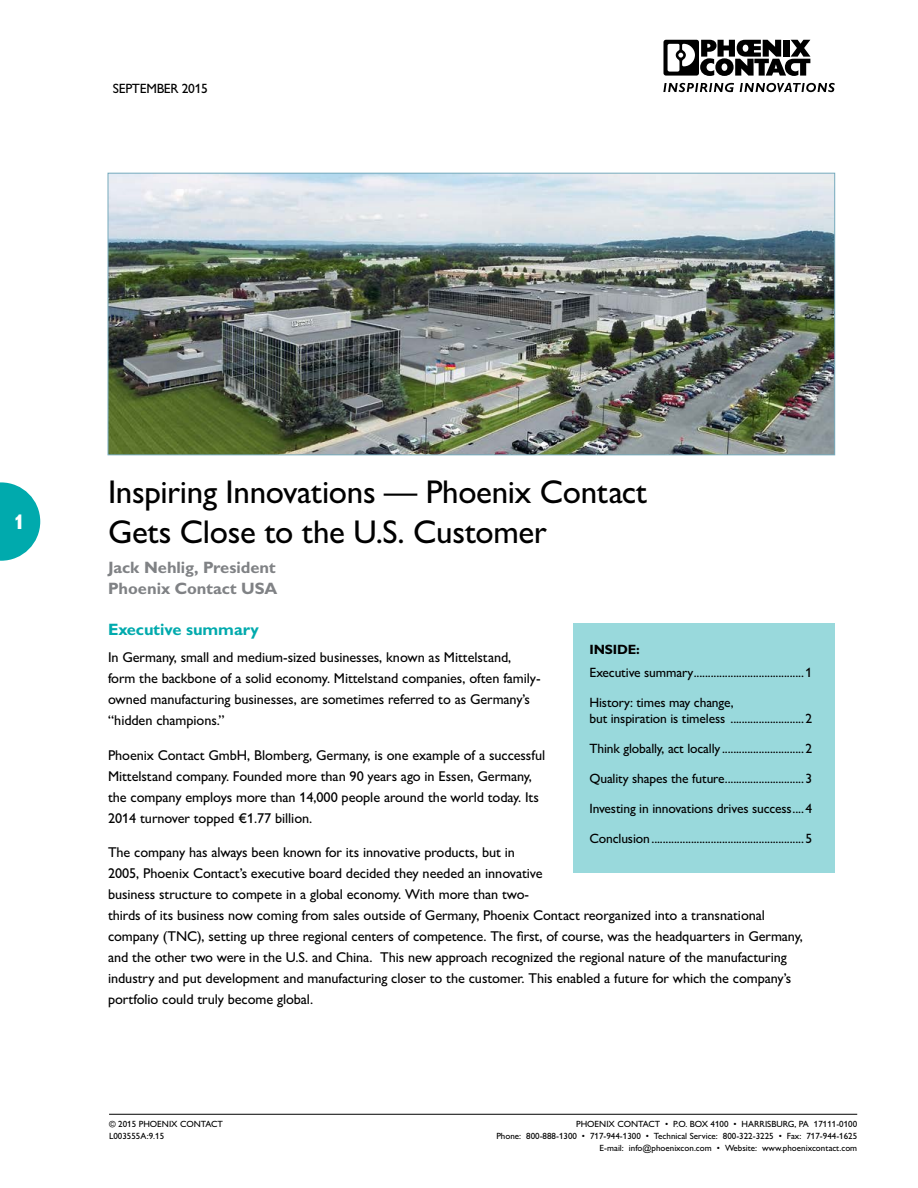
<style>
.page{position:relative;width:918px;height:1188px;background:#fff}
.page>*{position:absolute;margin:0;border:0;box-sizing:border-box;transform-origin:0 0}
.t1{font:33px/39.6px "Px C Gill Alt One";letter-spacing:-.01em;color:#000}
.t2{font:700 21px "Px C Gill Alt One";color:#fff}
.t3{font:700 16.5px/21px "Px C Gill Alt One";letter-spacing:-.005em;color:#808285}
.t4{font:700 16.5px "Px C Gill Alt One";letter-spacing:-.005em;color:#00aaad}
.t5{font:14.25px/21px "Px C Gill Alt One";letter-spacing:-.005em;color:#000}
.t6{font:13.5px/16.5px "Px C Gill Alt One";letter-spacing:-.01em;color:#000}
.t7{font:700 13.5px "Px C Gill Alt One";letter-spacing:-.01em;color:#000}
.t8{font:9px/12px "Px C Gill Alt One";color:#000;text-align:right}
</style>
<div class="page">
<hr style="left:109px;top:1114px;width:748px;height:1px;background:#000">
<svg style="left:663px;top:40px;width:147px;height:36px"></svg>
<svg style="left:663px;top:83px;width:71px;height:9px"></svg>
<svg style="left:740px;top:83px;width:95px;height:9px"></svg>
<div style="left:573px;top:623px;width:262px;height:250px;background:#99d9dc"></div>
<svg style="left:0;top:482px;width:40px;height:79px"></svg>
<img style="left:110px;top:175px;width:723px;height:278px">
<p class="t6" style="left:113px;top:80px;width:96px">SEPTEMBER 2015</p>
<h2 class="t2" style="left:14px;top:508px;width:13px">1</h2>
<h1 class="t1" style="left:108px;top:472px;width:541px">Inspiring Innovations — Phoenix Contact<br>Gets Close to the U.S. Customer</h1>
<p class="t3" style="left:108px;top:557px;width:171px">Jack Nehlig, President<br>Phoenix Contact USA</p>
<p class="t4" style="left:108px;top:619px;width:152px">Executive summary</p>
<p class="t5" style="left:108px;top:647px;width:434px">In Germany, small and medium-sized businesses, known as Mittelstand, form the backbone of a solid economy. Mittelstand companies, often family&shy;owned manufacturing businesses, are sometimes referred to as Germany’s “hidden champions.”</p>
<p class="t5" style="left:108px;top:744px;width:439px">Phoenix Contact GmbH, Blomberg, Germany, is one example of a successful Mittelstand company. Founded more than 90 years ago in Essen, Germany, the company employs more than 14,000 people around the world today. Its 2014 turnover topped €1.77 billion.</p>
<p class="t5" style="left:108px;top:842px;width:696px">The company has always been known for its innovative products, but in<br>2005, Phoenix Contact’s executive board decided they needed an innovative<br>business structure to compete in a global economy. With more than two-<br>thirds of its business now coming from sales outside of Germany, Phoenix Contact reorganized into a transnational company (TNC), setting up three regional centers of competence. The first, of course, was the headquarters in Germany, and the other two were in the U.S. and China. This new approach recognized the regional nature of the manufacturing industry and put development and manufacturing closer to the customer. This enabled a future for which the company’s portfolio could truly become global.</p>
<p class="t7" style="left:589px;top:641px;width:52px">INSIDE:</p>
<p class="t6" style="left:589px;top:664px;width:224px">Executive summary.......................................1</p>
<p class="t6" style="left:589px;top:694px;width:224px">History: times may change,<br>but inspiration is timeless ..........................2</p>
<p class="t6" style="left:589px;top:740px;width:224px">Think globally, act locally .............................2</p>
<p class="t6" style="left:589px;top:770px;width:224px">Quality shapes the future............................3</p>
<p class="t6" style="left:589px;top:800px;width:224px">Investing in innovations drives success....4</p>
<p class="t6" style="left:589px;top:830px;width:224px">Conclusion......................................................5</p>
<p class="t8" style="left:109px;top:1118px;width:115px">© 2015 PHOENIX CONTACT</p>
<p class="t8" style="left:496px;top:1118px;width:362px">PHOENIX CONTACT • P.O. BOX 4100 • HARRISBURG, PA 17111-0100<br>Phone: 800-888-1300 • 717-944-1300 • Technical Service: 800-322-3225 • Fax: 717-944-1625<br>E-mail: info@phoenixcon.com • Website: www.phoenixcontact.com</p>
<p class="t8" style="left:109px;top:1130px;width:57px">L003555A:9.15</p>
</div>
